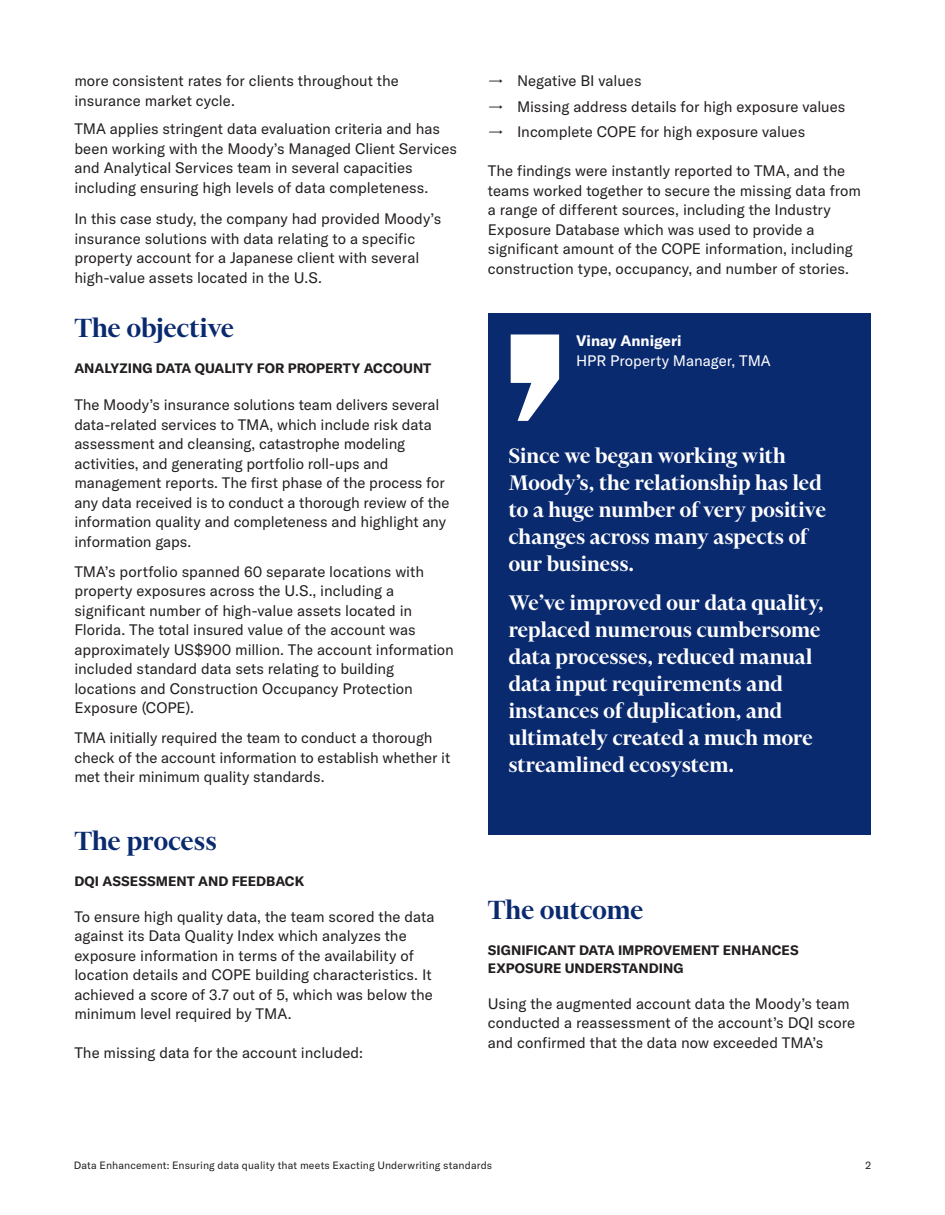
<style>
.page{position:relative;width:945px;height:1215px;background:#fff}
.page>*{position:absolute;margin:0;border:0;box-sizing:border-box;transform-origin:0 0}
.Headline_20_20__Case_Study{font:600 30px "Financier Display";letter-spacing:.005em;color:#0a2a70}
.Quote_16_18{font:600 24px/27px "Financier Display";letter-spacing:.005em;color:#fff}
.Body_10_13{font:15px/19.5px "GT America";color:#231f20}
.Introduction_14_17__Product_Brochure{font:15px/19.5px "GT America";color:#231f20}
.Quote_attribution_9_12{font:15px/19.5px "GT America";color:#fff}
.Eyebrow_9_12{font:700 13.5px/18px "GT America";color:#231f20}
.t1{font:10.5px "GT America";letter-spacing:.015em;color:#231f20}
.s1{font-weight:700}
</style>
<div class="page">
<div style="left:488px;top:314px;width:383px;height:522px;background:#0a2a70"></div>
<svg style="left:511px;top:334px;width:48px;height:87px"></svg>
<p class="Body_10_13" style="left:74px;top:71px;width:326px">more consistent rates for clients throughout the insurance market cycle.</p>
<p class="Introduction_14_17__Product_Brochure" style="left:74px;top:119px;width:384px">TMA applies stringent data evaluation criteria and has been working with the Moody’s Managed Client Services and Analytical Services team in several capacities including ensuring high levels of data completeness.</p>
<p class="Introduction_14_17__Product_Brochure" style="left:74px;top:209px;width:368px">In this case study, the company had provided Moody’s insurance solutions with data relating to a specific property account for a Japanese client with several high-value assets located in the U.S.</p>
<p class="Headline_20_20__Case_Study" style="left:74px;top:312px;width:161px">The objective</p>
<p class="Eyebrow_9_12" style="left:74px;top:359px;width:359px">ANALYZING DATA QUALITY FOR PROPERTY ACCOUNT</p>
<p class="Body_10_13" style="left:74px;top:395px;width:377px">The Moody’s insurance solutions team delivers several data-related services to TMA, which include risk data assessment and cleansing, catastrophe modeling activities, and generating portfolio roll-ups and management reports. The first phase of the process for any data received is to conduct a thorough review of the information quality and completeness and highlight any information gaps.</p>
<p class="Body_10_13" style="left:74px;top:562px;width:381px">TMA’s portfolio spanned 60 separate locations with property exposures across the U.S., including a significant number of high-value assets located in Florida. The total insured value of the account was approximately US$900 million. The account information included standard data sets relating to building locations and Construction Occupancy Protection Exposure (COPE).</p>
<p class="Body_10_13" style="left:74px;top:728px;width:377px">TMA initially required the team to conduct a thorough check of the account information to establish whether it met their minimum quality standards.</p>
<p class="Headline_20_20__Case_Study" style="left:74px;top:825px;width:144px">The process</p>
<p class="Eyebrow_9_12" style="left:74px;top:872px;width:231px">DQI ASSESSMENT AND FEEDBACK</p>
<p class="Body_10_13" style="left:74px;top:907px;width:362px">To ensure high quality data, the team scored the data against its Data Quality Index which analyzes the exposure information in terms of the availability of location details and COPE building characteristics. It achieved a score of 3.7 out of 5, which was below the minimum level required by TMA.</p>
<p class="Body_10_13" style="left:74px;top:1043px;width:290px">The missing data for the account included:</p>
<p class="Body_10_13" style="left:488px;top:71px;width:155px">→ Negative BI values</p>
<p class="Body_10_13" style="left:488px;top:97px;width:359px">→ Missing address details for high exposure values</p>
<p class="Body_10_13" style="left:488px;top:122px;width:319px">→ Incomplete COPE for high exposure values</p>
<p class="Body_10_13" style="left:488px;top:161px;width:375px">The findings were instantly reported to TMA, and the teams worked together to secure the missing data from a range of different sources, including the Industry Exposure Database which was used to provide a significant amount of the COPE information, including construction type, occupancy, and number of stories.</p>
<p class="Quote_attribution_9_12" style="left:576px;top:331px;width:196px"><span class="s1">Vinay Annigeri<br></span>HPR Property Manager, TMA</p>
<p class="Quote_16_18" style="left:509px;top:442px;width:319px">Since we began working with<br>Moody’s, the relationship has led to a huge number of very positive changes across many aspects of our business.</p>
<p class="Quote_16_18" style="left:509px;top:589px;width:316px">We’ve improved our data quality, replaced numerous cumbersome data processes, reduced manual data input requirements and instances of duplication, and ultimately created a much more streamlined ecosystem.</p>
<p class="Headline_20_20__Case_Study" style="left:488px;top:894px;width:157px">The outcome</p>
<p class="Eyebrow_9_12" style="left:488px;top:941px;width:312px">SIGNIFICANT DATA IMPROVEMENT ENHANCES<br>EXPOSURE UNDERSTANDING</p>
<p class="Body_10_13" style="left:488px;top:994px;width:369px">Using the augmented account data the Moody’s team conducted a reassessment of the account’s DQI score and confirmed that the data now exceeded TMA’s</p>
<p class="t1" style="left:74px;top:1159px;width:420px">Data Enhancement: Ensuring data quality that meets Exacting Underwriting standards</p>
<p class="t1" style="left:865px;top:1159px;width:7px">2</p>
</div>
